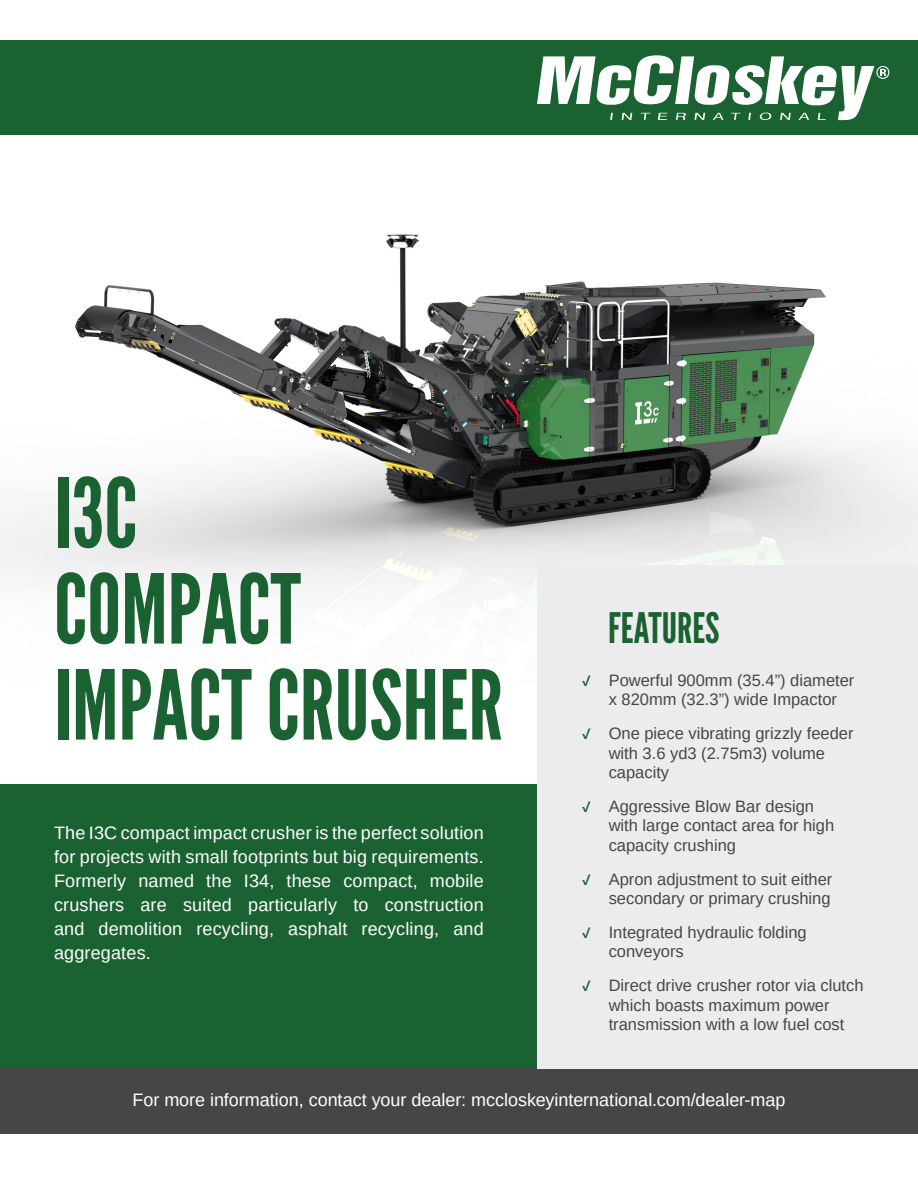
<style>
.page{position:relative;width:918px;height:1188px;background:#fff}
.page>*{position:absolute;margin:0;border:0;box-sizing:border-box;transform-origin:0 0}
.Heading{font:96px "League Gothic";color:#1a6232}
.SubHead{font:42px "League Gothic";color:#1a6232}
.Main{font:18px/24px "Arimo";letter-spacing:.005em;color:#fff;text-align:justify}
.t1{font:16.5px/19.8px "Arimo";color:#454647}
.s1{font-family:"Interstate";font-size:15px;color:#1a6232}
</style>
<div class="page">
<img style="left:0;top:234px;width:918px;height:362px">
<div style="left:0;top:40px;width:918px;height:95px;background:#1a6232"></div>
<svg style="left:537px;top:55px;width:352px;height:65px"></svg>
<div style="left:0;top:784px;width:537px;height:285px;background:#1a6232"></div>
<div style="left:0;top:1069px;width:918px;height:65px;background:#454647"></div>
<div style="left:537px;top:565px;width:381px;height:504px;background:#ececee"></div>
<p class="Heading" style="left:54px;top:456px;width:85px">I3C</p>
<p class="Heading" style="left:54px;top:552px;width:248px">COMPACT</p>
<p class="Heading" style="left:54px;top:648px;width:451px">IMPACT CRUSHER</p>
<p class="Main" style="left:54px;top:820px;width:431px">The I3C compact impact crusher is the perfect solution for projects with small footprints but big requirements.<br>Formerly named the I34, these compact, mobile crushers are suited particularly to construction and demolition recycling, asphalt recycling, and aggregates.</p>
<p class="SubHead" style="left:608px;top:603px;width:113px">FEATURES</p>
<p class="t1" style="left:582px;top:670px;width:274px;text-align:center"><span class="s1">√</span> Powerful 900mm (35.4”) diameter x 820mm (32.3”) wide Impactor</p>
<p class="t1" style="left:609px;top:723px;width:246px;text-indent:-27px"><span class="s1">√</span> One piece vibrating grizzly feeder with 3.6 yd3 (2.75m3) volume capacity</p>
<p class="t1" style="left:609px;top:796px;width:227px;text-indent:-27px"><span class="s1">√</span> Aggressive Blow Bar design with large contact area for high capacity crushing</p>
<p class="t1" style="left:582px;top:869px;width:252px;text-align:right"><span class="s1">√</span> Apron adjustment to suit either secondary or primary crushing</p>
<p class="t1" style="left:609px;top:922px;width:200px;text-indent:-27px"><span class="s1">√</span> Integrated hydraulic folding conveyors</p>
<p class="t1" style="left:582px;top:975px;width:283px;text-align:center"><span class="s1">√</span> Direct drive crusher rotor via clutch which boasts maximum power transmission with a low fuel cost</p>
<p class="Main" style="left:132px;top:1088px;width:655px">For more information, contact your dealer: mccloskeyinternational.com/dealer-map</p>
</div>
